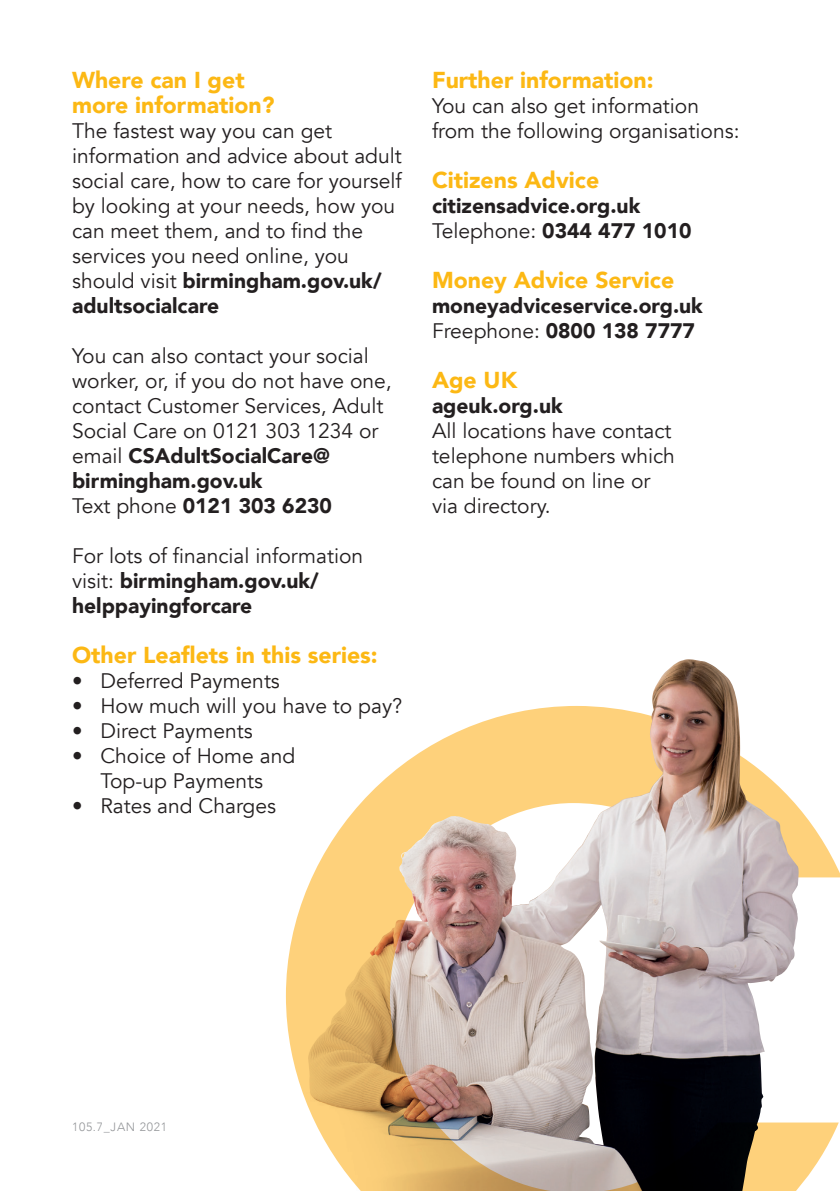
<style>
.page{position:relative;width:840px;height:1191px;background:#fff}
.page>*{position:absolute;margin:0;border:0;box-sizing:border-box;transform-origin:0 0}
.t1{font:900 23px/25px "Avenir";color:#fcb814}
.t2{font:21px/25px "Avenir";color:#231f20}
.t3{font:900 21px/25px "Avenir";color:#231f20}
.t4{font:300 12px "Avenir";letter-spacing:.06em;color:#939598}
.s1{font-weight:900}
.s2{font-weight:400}
</style>
<div class="page">
<svg style="left:300px;top:767px;width:539px;height:140px;fill:#fed17b"></svg>
<svg style="left:327px;top:914px;width:512px;height:277px"></svg>
<img style="left:286px;top:907px;width:321px;height:238px">
<img style="left:399px;top:660px;width:400px;height:254px">
<p class="t1" style="left:72px;top:67px;width:204px">Where can I get more information?</p>
<p class="t2" style="left:72px;top:119px;width:331px">The fastest way you can get information and advice about adult social care, how to care for yourself by looking at your needs, how you can meet them, and to find the services you need online, you should visit <span class="s1">birmingham.gov.uk/ adultsocialcare</span></p>
<p class="t2" style="left:72px;top:344px;width:321px">You can also contact your social worker, or, if you do not have one, contact Customer Services, Adult<br>Social Care on 0121 303 1234 or email <span class="s1">CSAdultSocialCare@ birmingham.gov.uk<br></span>Text phone <span class="s1">0121 303 6230</span></p>
<p class="t2" style="left:72px;top:544px;width:292px">For lots of financial information visit: <span class="s1">birmingham.gov.uk/ helppayingforcare</span></p>
<p class="t1" style="left:72px;top:642px;width:307px">Other Leaflets in this series:</p>
<p class="t2" style="left:72px;top:669px;width:209px">• Deferred Payments</p>
<p class="t2" style="left:72px;top:694px;width:331px">• How much will you have to pay?</p>
<p class="t2" style="left:72px;top:719px;width:182px">• Direct Payments</p>
<p class="t2" style="left:72px;top:744px;width:224px;text-align:center">• Choice of Home and<br>Top-up Payments</p>
<p class="t2" style="left:72px;top:794px;width:205px">• Rates and Charges</p>
<p class="t1" style="left:432px;top:67px;width:223px">Further information:</p>
<p class="t2" style="left:432px;top:94px;width:309px">You can also get information from the following organisations:</p>
<p class="t1" style="left:432px;top:167px;width:169px">Citizens Advice</p>
<p class="t3" style="left:432px;top:193px;width:261px">citizensadvice.org.uk<br><span class="s2">Telephone:</span> 0344 477 1010</p>
<p class="t1" style="left:432px;top:267px;width:243px">Money Advice Service</p>
<p class="t3" style="left:432px;top:293px;width:272px">moneyadviceservice.org.uk<br><span class="s2">Freephone:</span> 0800 138 7777</p>
<p class="t1" style="left:432px;top:367px;width:87px">Age UK</p>
<p class="t3" style="left:432px;top:393px;width:132px">ageuk.org.uk</p>
<p class="t2" style="left:432px;top:419px;width:244px">All locations have contact telephone numbers which can be found on line or via directory.</p>
<p class="t4" style="left:72px;top:1119px;width:96px">105.7_JAN 2021</p>
</div>
